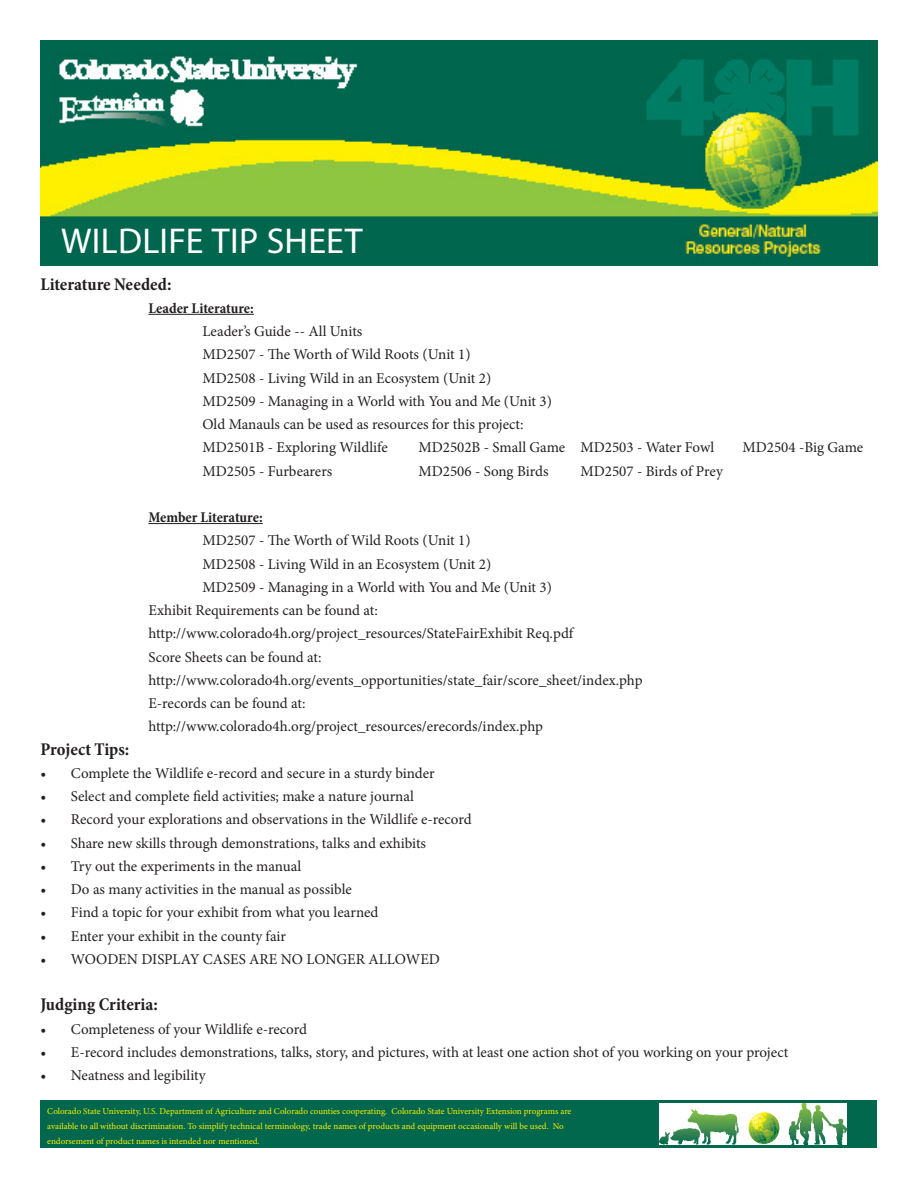
<style>
.page{position:relative;width:918px;height:1188px;background:#fff}
.page>*{position:absolute;margin:0;border:0;box-sizing:border-box;transform-origin:0 0}
.t1{font:36px "Myriad Pro";letter-spacing:.01em;color:#fff}
.body{font:700 condensed 18px "Minion Pro";color:#231f20}
.body-2{font:15px "Minion Pro";color:#231f20}
.body-3{font:700 condensed 15px "Minion Pro";letter-spacing:-.005em;color:#231f20}
.t2{font:9px/15px "Minion Pro";color:#fff101}
</style>
<div class="page">
<img style="left:40px;top:41px;width:838px;height:224px">
<div style="left:40px;top:1100px;width:838px;height:48px;background:#01674d"></div>
<img style="left:659px;top:1104px;width:187px;height:40px">
<hr style="left:148px;top:314px;width:106px;height:1px;background:#231f20">
<hr style="left:148px;top:523px;width:115px;height:1px;background:#231f20">
<p class="t1" style="left:61px;top:219px;width:303px">WILDLIFE TIP SHEET</p>
<p class="body" style="left:40px;top:271px;width:133px">Literature Needed:</p>
<p class="body-3" style="left:148px;top:298px;width:107px">Leader Literature:</p>
<p class="body-2" style="left:202px;top:321px;width:162px">Leader’s Guide -- All Units</p>
<p class="body-2" style="left:202px;top:344px;width:270px">MD2507 - The Worth of Wild Roots (Unit 1)</p>
<p class="body-2" style="left:202px;top:368px;width:290px">MD2508 - Living Wild in an Ecosystem (Unit 2)</p>
<p class="body-2" style="left:202px;top:391px;width:351px">MD2509 - Managing in a World with You and Me (Unit 3)</p>
<p class="body-2" style="left:202px;top:414px;width:323px">Old Manauls can be used as resources for this project:</p>
<p class="body-2" style="left:202px;top:437px;width:187px">MD2501B - Exploring Wildlife</p>
<p class="body-2" style="left:418px;top:437px;width:297px">MD2502B - Small Game MD2503 - Water Fowl</p>
<p class="body-2" style="left:742px;top:437px;width:122px">MD2504 -Big Game</p>
<p class="body-2" style="left:202px;top:461px;width:131px">MD2505 - Furbearers</p>
<p class="body-2" style="left:418px;top:461px;width:132px">MD2506 - Song Birds</p>
<p class="body-2" style="left:580px;top:461px;width:144px">MD2507 - Birds of Prey</p>
<p class="body-3" style="left:148px;top:507px;width:116px">Member Literature:</p>
<p class="body-2" style="left:202px;top:530px;width:270px">MD2507 - The Worth of Wild Roots (Unit 1)</p>
<p class="body-2" style="left:202px;top:554px;width:290px">MD2508 - Living Wild in an Ecosystem (Unit 2)</p>
<p class="body-2" style="left:202px;top:577px;width:351px">MD2509 - Managing in a World with You and Me (Unit 3)</p>
<p class="body-2" style="left:148px;top:600px;width:231px">Exhibit Requirements can be found at:</p>
<p class="body-2" style="left:148px;top:623px;width:426px">http://www.colorado4h.org/project_resources/StateFairExhibit Req.pdf</p>
<p class="body-2" style="left:148px;top:647px;width:175px">Score Sheets can be found at:</p>
<p class="body-2" style="left:148px;top:670px;width:496px">http://www.colorado4h.org/events_opportunities/state_fair/score_sheet/index.php</p>
<p class="body-2" style="left:148px;top:693px;width:159px">E-records can be found at:</p>
<p class="body-2" style="left:148px;top:716px;width:396px">http://www.colorado4h.org/project_resources/erecords/index.php</p>
<p class="body" style="left:40px;top:736px;width:90px">Project Tips:</p>
<p class="body-2" style="left:40px;top:763px;width:396px">• Complete the Wildlife e-record and secure in a sturdy binder</p>
<p class="body-2" style="left:40px;top:786px;width:375px">• Select and complete field activities; make a nature journal</p>
<p class="body-2" style="left:40px;top:809px;width:433px">• Record your explorations and observations in the Wildlife e-record</p>
<p class="body-2" style="left:40px;top:833px;width:387px">• Share new skills through demonstrations, talks and exhibits</p>
<p class="body-2" style="left:40px;top:856px;width:262px">• Try out the experiments in the manual</p>
<p class="body-2" style="left:40px;top:879px;width:313px">• Do as many activities in the manual as possible</p>
<p class="body-2" style="left:40px;top:902px;width:340px">• Find a topic for your exhibit from what you learned</p>
<p class="body-2" style="left:40px;top:926px;width:247px">• Enter your exhibit in the county fair</p>
<p class="body-2" style="left:40px;top:949px;width:401px">• WOODEN DISPLAY CASES ARE NO LONGER ALLOWED</p>
<p class="body" style="left:40px;top:992px;width:119px">Judging Criteria:</p>
<p class="body-2" style="left:40px;top:1019px;width:268px">• Completeness of your Wildlife e-record</p>
<p class="body-2" style="left:40px;top:1042px;width:749px">• E-record includes demonstrations, talks, story, and pictures, with at least one action shot of you working on your project</p>
<p class="body-2" style="left:40px;top:1065px;width:167px">• Neatness and legibility</p>
<p class="t2" style="left:47px;top:1103px;width:526px">Colorado State University, U.S. Department of Agriculture and Colorado counties cooperating. Colorado State University Extension programs are available to all without discrimination. To simplify technical terminology, trade names of products and equipment occasionally will be used. No endorsement of product names is intended nor mentioned.</p>
</div>
